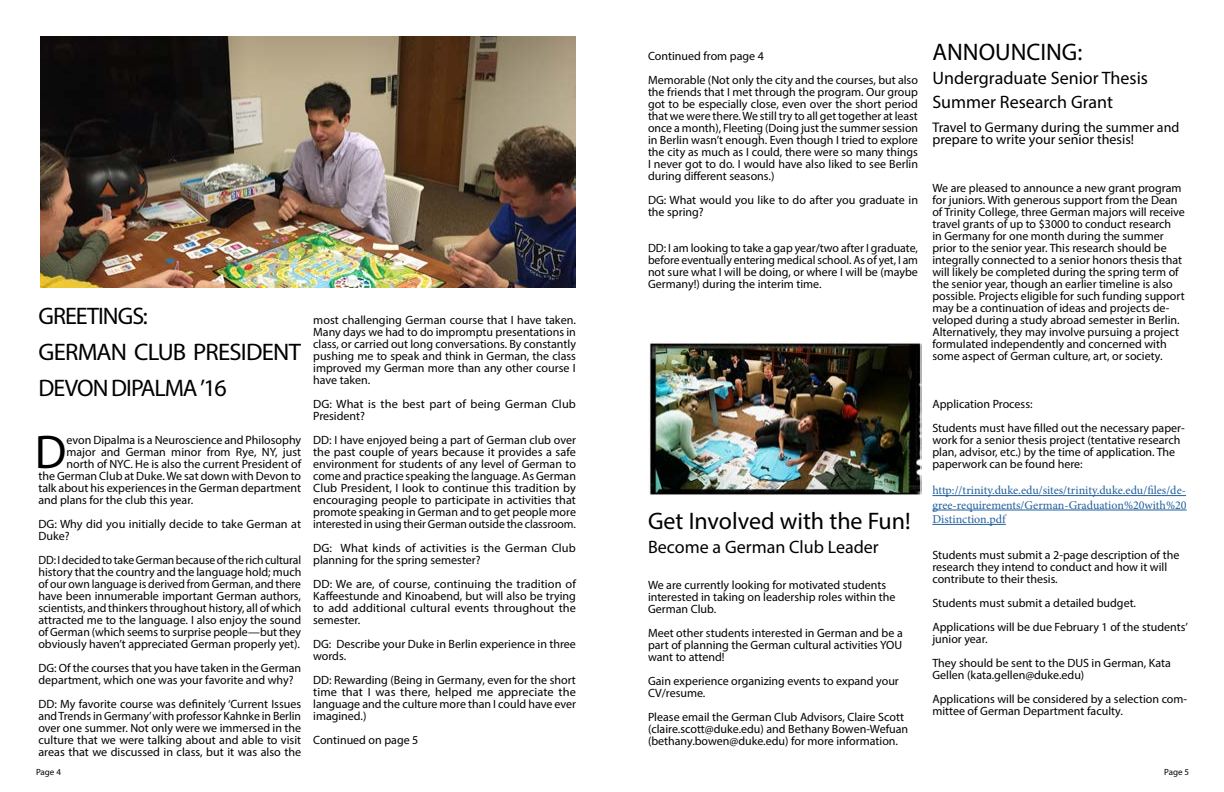
<style>
.page{position:relative;width:1224px;height:792px;background:#fff}
.page>*{position:absolute;margin:0;border:0;box-sizing:border-box;transform-origin:0 0}
.t1{font:47.6px "Myriad Pro";color:#000}
.t2{font:24px/36px "Myriad Pro";letter-spacing:-.03em;color:#000}
.t3{font:24px "Myriad Pro";color:#000}
.t4{font:18px/24px "Myriad Pro";color:#000}
.t5{font:14px/12px "Myriad Pro";color:#000}
.t6{font:12px/12px "Myriad Pro";color:#000}
.t7{font:12px/14.4px "Minion Pro";color:#215e9e;text-align:justify}
.t8{font:9px "Myriad Pro";color:#000}
</style>
<div class="page">
<img style="left:41px;top:36px;width:535px;height:252px">
<img style="left:648px;top:341px;width:274px;height:154px">
<hr style="left:932px;top:495px;width:254px;height:1px;background:#215e9e">
<hr style="left:932px;top:510px;width:255px;height:1px;background:#215e9e">
<hr style="left:932px;top:524px;width:74px;height:1px;background:#215e9e">
<h2 class="t2" style="left:39px;top:298px;width:264px">GREETINGS:<br>GERMAN CLUB PRESIDENT<br>DEVON DIPALMA ’16</h2>
<h1 class="t1" style="left:35px;top:423px;width:33px">D</h1>
<p class="t6" style="left:66px;top:434px;width:236px">evon Dipalma is a Neuroscience and Philosophy</p>
<p class="t6" style="left:66px;top:446px;width:236px">major and German minor from Rye, NY, just</p>
<p class="t6" style="left:66px;top:458px;width:236px">north of NYC. He is also the current President of</p>
<p class="t6" style="left:38px;top:470px;width:264px">the German Club at Duke. We sat down with Devon to</p>
<p class="t6" style="left:38px;top:482px;width:264px">talk about his experiences in the German department</p>
<p class="t6" style="left:38px;top:494px;width:156px">and plans for the club this year.</p>
<p class="t6" style="left:38px;top:518px;width:264px">DG: Why did you initially decide to take German at<br>Duke?</p>
<p class="t6" style="left:38px;top:554px;width:264px;text-align:justify">DD: I decided to take German because of the rich cultural history that the country and the language hold; much of our own language is derived from German, and there have been innumerable important German authors, scientists, and thinkers throughout history, all of which attracted me to the language. I also enjoy the sound of German (which seems to surprise people—but they obviously haven’t appreciated German properly yet).</p>
<p class="t6" style="left:38px;top:662px;width:264px">DG: Of the courses that you have taken in the German department, which one was your favorite and why?</p>
<p class="t6" style="left:38px;top:698px;width:264px;text-align:justify">DD: My favorite course was definitely ‘Current Issues and Trends in Germany’ with professor Kahnke in Berlin over one summer. Not only were we immersed in the culture that we were talking about and able to visit areas that we discussed in class, but it was also the</p>
<p class="t6" style="left:313px;top:314px;width:264px;text-align:justify">most challenging German course that I have taken.<br>Many days we had to do impromptu presentations in class, or carried out long conversations. By constantly pushing me to speak and think in German, the class improved my German more than any other course I have taken.</p>
<p class="t6" style="left:313px;top:398px;width:264px">DG: What is the best part of being German Club<br>President?</p>
<p class="t6" style="left:313px;top:434px;width:264px;text-align:justify">DD: I have enjoyed being a part of German club over the past couple of years because it provides a safe environment for students of any level of German to come and practice speaking the language. As German Club President, I look to continue this tradition by encouraging people to participate in activities that promote speaking in German and to get people more interested in using their German outside the classroom.</p>
<p class="t6" style="left:313px;top:542px;width:264px">DG: What kinds of activities is the German Club planning for the spring semester?</p>
<p class="t6" style="left:313px;top:578px;width:264px;text-align:justify">DD: We are, of course, continuing the tradition of Kaffeestunde and Kinoabend, but will also be trying to add additional cultural events throughout the semester.</p>
<p class="t6" style="left:313px;top:638px;width:264px">DG: Describe your Duke in Berlin experience in three words.</p>
<p class="t6" style="left:313px;top:674px;width:264px;text-align:justify">DD: Rewarding (Being in Germany, even for the short time that I was there, helped me appreciate the language and the culture more than I could have ever imagined.)</p>
<p class="t6" style="left:313px;top:734px;width:107px">Continued on page 5</p>
<p class="t6" style="left:648px;top:44px;width:272px;line-height:24px">Continued from page 4<br>Memorable (Not only the city and the courses, but also</p>
<p class="t6" style="left:648px;top:86px;width:272px;text-align:justify">the friends that I met through the program. Our group got to be especially close, even over the short period that we were there. We still try to all get together at least once a month), Fleeting (Doing just the summer session in Berlin wasn’t enough. Even though I tried to explore the city as much as I could, there were so many things I never got to do. I would have also liked to see Berlin during different seasons.)</p>
<p class="t6" style="left:648px;top:194px;width:272px">DG: What would you like to do after you graduate in the spring?</p>
<p class="t6" style="left:648px;top:242px;width:272px;text-align:justify">DD: I am looking to take a gap year/two after I graduate, before eventually entering medical school. As of yet, I am not sure what I will be doing, or where I will be (maybe Germany!) during the interim time.</p>
<h2 class="t3" style="left:648px;top:506px;width:264px">Get Involved with the Fun!</h2>
<h3 class="t4" style="left:648px;top:535px;width:232px">Become a German Club Leader</h3>
<p class="t6" style="left:648px;top:579px;width:249px">We are currently looking for motivated students interested in taking on leadership roles within the<br>German Club.</p>
<p class="t6" style="left:648px;top:627px;width:256px;text-align:justify">Meet other students interested in German and be a part of planning the German cultural activities YOU want to attend!</p>
<p class="t6" style="left:648px;top:675px;width:252px">Gain experience organizing events to expand your<br>CV/resume.</p>
<p class="t6" style="left:648px;top:711px;width:262px">Please email the German Club Advisors, Claire Scott (claire.scott@duke.edu) and Bethany Bowen-Wefuan (bethany.bowen@duke.edu) for more information.</p>
<h2 class="t3" style="left:932px;top:37px;width:152px">ANNOUNCING:</h2>
<h3 class="t4" style="left:932px;top:66px;width:217px">Undergraduate Senior Thesis<br>Summer Research Grant</h3>
<p class="t5" style="left:932px;top:121px;width:248px">Travel to Germany during the summer and prepare to write your senior thesis!</p>
<p class="t6" style="left:932px;top:182px;width:254px">We are pleased to announce a new grant program for juniors. With generous support from the Dean of Trinity College, three German majors will receive travel grants of up to $3000 to conduct research<br>in Germany for one month during the summer prior to the senior year. This research should be integrally connected to a senior honors thesis that will likely be completed during the spring term of the senior year, though an earlier timeline is also possible. Projects eligible for such funding support may be a continuation of ideas and projects de&shy;veloped during a study abroad semester in Berlin.<br>Alternatively, they may involve pursuing a project formulated independently and concerned with some aspect of German culture, art, or society.</p>
<p class="t6" style="left:932px;top:392px;width:254px;line-height:24px">Application Process:<br>Students must have filled out the necessary paper-</p>
<p class="t6" style="left:932px;top:434px;width:249px">work for a senior thesis project (tentative research plan, advisor, etc.) by the time of application. The paperwork can be found here:</p>
<p class="t7" style="left:932px;top:483px;width:256px">http://trinity.duke.edu/sites/trinity.duke.edu/files/de&shy;gree-requirements/German-Graduation%20with%20<br>Distinction.pdf</p>
<p class="t6" style="left:932px;top:549px;width:248px">Students must submit a 2-page description of the research they intend to conduct and how it will contribute to their thesis.</p>
<p class="t6" style="left:932px;top:591px;width:257px;line-height:24px">Students must submit a detailed budget.<br>Applications will be due February 1 of the students’</p>
<p class="t6" style="left:932px;top:627px;width:240px;line-height:24px">junior year.<br>They should be sent to the DUS in German, Kata</p>
<p class="t6" style="left:932px;top:663px;width:256px;line-height:24px">Gellen (kata.gellen@duke.edu)<br>Applications will be considered by a selection com-</p>
<p class="t6" style="left:932px;top:705px;width:192px">mittee of German Department faculty.</p>
<p class="t8" style="left:36px;top:767px;width:26px">Page 4</p>
<p class="t8" style="left:1164px;top:767px;width:26px">Page 5</p>
</div>
